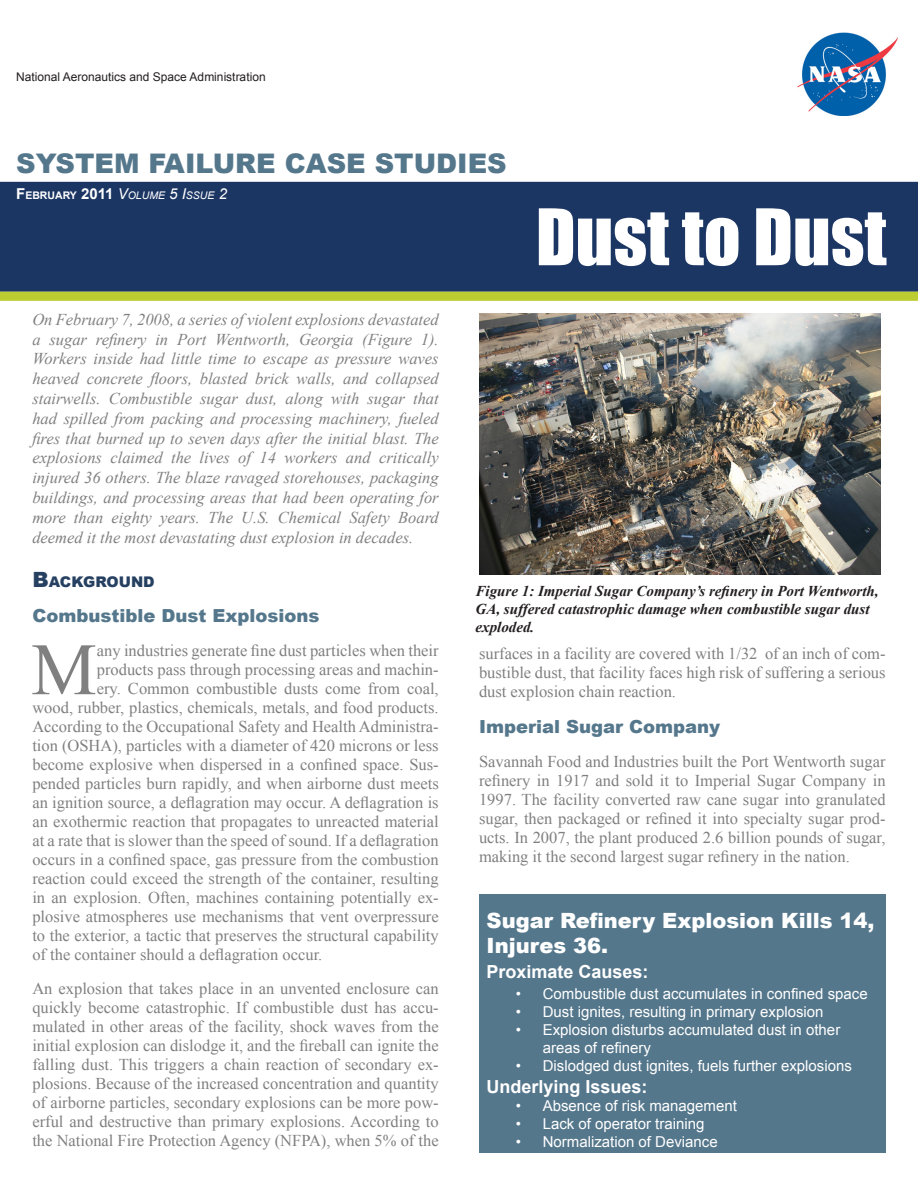
<style>
.page{position:relative;width:918px;height:1188px;background:#fff}
.page>*{position:absolute;margin:0;border:0;box-sizing:border-box;transform-origin:0 0}
.t1{font:73.8px "Times New Roman";color:#808080}
.t2{font:72px "Impact";color:#fff}
.t3{font:900 27px "Arial";color:#55778c}
.t4{font:900 21px/25.2px "Arial";color:#fff}
.t5{font:700 18px "Arial";color:#fff}
.t6{font:900 18px "Arial";color:#55778c}
.t7{font:16.5px/19px "Times New Roman";color:#808080;text-align:justify}
.t8{font:italic 16.5px/19.8px "Times New Roman";color:#808080;text-align:justify}
.t9{font:15px/18px "Arial";color:#fff}
.t10{font:italic 700 15px/18px "Times New Roman";color:#231f20}
.t11{font:900 14.7px "Arial";color:#264061}
.t12{font:12px "Arial";color:#231f20}
.t13{font:italic 10.5px "Arial";color:#fff}
.s1{font-weight:700;font-style:normal;font-size:15px}
.s2{font-weight:700;font-style:normal}
.s3{font-size:15px}
.s4{font-size:21px}
</style>
<div class="page">
<img style="left:797px;top:32px;width:101px;height:84px">
<div style="left:0;top:182px;width:918px;height:110px;background:#1c3664"></div>
<svg style="left:0;top:292px;width:918px;height:9px"></svg>
<div style="left:479px;top:894px;width:407px;height:259px;background:#55778c"></div>
<img style="left:479px;top:313px;width:401px;height:262px">
<p class="t12" style="left:16px;top:69px;width:251px">National Aeronautics and Space Administration</p>
<p class="t3" style="left:16px;top:143px;width:492px">SYSTEM FAILURE CASE STUDIES</p>
<p class="t13" style="left:16px;top:188px;width:212px"><span class="s1">F</span><span class="s2">EBRUARY</span> <span class="s1">2011</span> <span class="s3">V</span>OLUME <span class="s3">5 I</span>SSUE <span class="s3">2</span></p>
<p class="t8" style="left:32px;top:309px;width:408px">On February 7, 2008, a series of violent explosions devastated a sugar refinery in Port Wentworth, Georgia (Figure 1).<br>Workers inside had little time to escape as pressure waves heaved concrete floors, blasted brick walls, and collapsed stairwells. Combustible sugar dust, along with sugar that had spilled from packing and processing machinery, fueled fires that burned up to seven days after the initial blast. The explosions claimed the lives of 14 workers and critically injured 36 others. The blaze ravaged storehouses, packaging buildings, and processing areas that had been operating for more than eighty years. The U.S. Chemical Safety Board deemed it the most devastating dust explosion in decades.</p>
<p class="t11" style="left:32px;top:571px;width:124px"><span class="s4">B</span>ACKGROUND</p>
<p class="t6" style="left:32px;top:603px;width:289px">Combustible Dust Explosions</p>
<p class="t1" style="left:31px;top:620px;width:67px">M</p>
<p class="t7" style="left:97px;top:641px;width:343px">any industries generate fine dust particles when their</p>
<p class="t7" style="left:97px;top:660px;width:343px">products pass through processing areas and machin-</p>
<p class="t7" style="left:97px;top:679px;width:343px">ery. Common combustible dusts come from coal,</p>
<p class="t7" style="left:32px;top:698px;width:408px">wood, rubber, plastics, chemicals, metals, and food products.</p>
<p class="t7" style="left:32px;top:717px;width:408px">According to the Occupational Safety and Health Administra-</p>
<p class="t7" style="left:32px;top:736px;width:408px">tion (OSHA), particles with a diameter of 420 microns or less</p>
<p class="t7" style="left:32px;top:755px;width:408px">become explosive when dispersed in a confined space. Sus-</p>
<p class="t7" style="left:32px;top:774px;width:408px">pended particles burn rapidly, and when airborne dust meets</p>
<p class="t7" style="left:32px;top:793px;width:408px">an ignition source, a deflagration may occur. A deflagration is</p>
<p class="t7" style="left:32px;top:812px;width:408px">an exothermic reaction that propagates to unreacted material</p>
<p class="t7" style="left:32px;top:831px;width:408px">at a rate that is slower than the speed of sound. If a deflagration</p>
<p class="t7" style="left:32px;top:850px;width:408px">occurs in a confined space, gas pressure from the combustion</p>
<p class="t7" style="left:32px;top:869px;width:408px">reaction could exceed the strength of the container, resulting</p>
<p class="t7" style="left:32px;top:888px;width:408px">in an explosion. Often, machines containing potentially ex-</p>
<p class="t7" style="left:32px;top:907px;width:408px">plosive atmospheres use mechanisms that vent overpressure</p>
<p class="t7" style="left:32px;top:926px;width:408px">to the exterior, a tactic that preserves the structural capability</p>
<p class="t7" style="left:32px;top:945px;width:292px">of the container should a deflagration occur.</p>
<p class="t7" style="left:32px;top:979px;width:408px">An explosion that takes place in an unvented enclosure can quickly become catastrophic. If combustible dust has accu&shy;mulated in other areas of the facility, shock waves from the initial explosion can dislodge it, and the fireball can ignite the falling dust. This triggers a chain reaction of secondary ex&shy;plosions. Because of the increased concentration and quantity of airborne particles, secondary explosions can be more pow&shy;erful and destructive than primary explosions. According to the National Fire Protection Agency (NFPA), when 5% of the</p>
<p class="t2" style="left:536px;top:181px;width:352px">Dust to Dust</p>
<p class="t10" style="left:476px;top:581px;width:404px">Figure 1: Imperial Sugar Company’s refinery in Port Wentworth,<br>GA, suffered catastrophic damage when combustible sugar dust exploded.</p>
<p class="t7" style="left:479px;top:644px;width:408px">surfaces in a facility are covered with 1/32 of an inch of com&shy;bustible dust, that facility faces high risk of suffering a serious dust explosion chain reaction.</p>
<p class="t6" style="left:479px;top:713px;width:243px">Imperial Sugar Company</p>
<p class="t7" style="left:479px;top:752px;width:408px">Savannah Food and Industries built the Port Wentworth sugar refinery in 1917 and sold it to Imperial Sugar Company in 1997. The facility converted raw cane sugar into granulated sugar, then packaged or refined it into specialty sugar prod&shy;ucts. In 2007, the plant produced 2.6 billion pounds of sugar, making it the second largest sugar refinery in the nation.</p>
<p class="t4" style="left:487px;top:907px;width:390px">Sugar Refinery Explosion Kills 14,<br>Injures 36.</p>
<p class="t5" style="left:488px;top:929px;width:164px">Proximate Causes:</p>
<p class="t5" style="left:487px;top:960px;width:164px">Proximate Causes:</p>
<p class="t9" style="left:516px;top:985px;width:354px">• Combustible dust accumulates in confined space</p>
<p class="t9" style="left:516px;top:1003px;width:309px">• Dust ignites, resulting in primary explosion</p>
<p class="t9" style="left:543px;top:1021px;width:299px;text-indent:-27px">• Explosion disturbs accumulated dust in other areas of refinery</p>
<p class="t9" style="left:516px;top:1057px;width:338px">• Dislodged dust ignites, fuels further explosions</p>
<p class="t9" style="left:516px;top:991px;width:84px">• Cause 2</p>
<p class="t5" style="left:488px;top:1016px;width:163px">Underlying Issues:</p>
<p class="t9" style="left:543px;top:1055px;width:50px">Issue 1</p>
<p class="t9" style="left:516px;top:1073px;width:77px">• Issue 2</p>
<p class="t9" style="left:516px;top:1091px;width:77px">• Issue 3</p>
<p class="t5" style="left:487px;top:1074px;width:163px">Underlying Issues:</p>
<p class="t9" style="left:516px;top:1097px;width:223px">• Absence of risk management</p>
<p class="t9" style="left:516px;top:1115px;width:190px">• Lack of operator training</p>
<p class="t9" style="left:516px;top:1133px;width:204px">• Normalization of Deviance</p>
</div>
